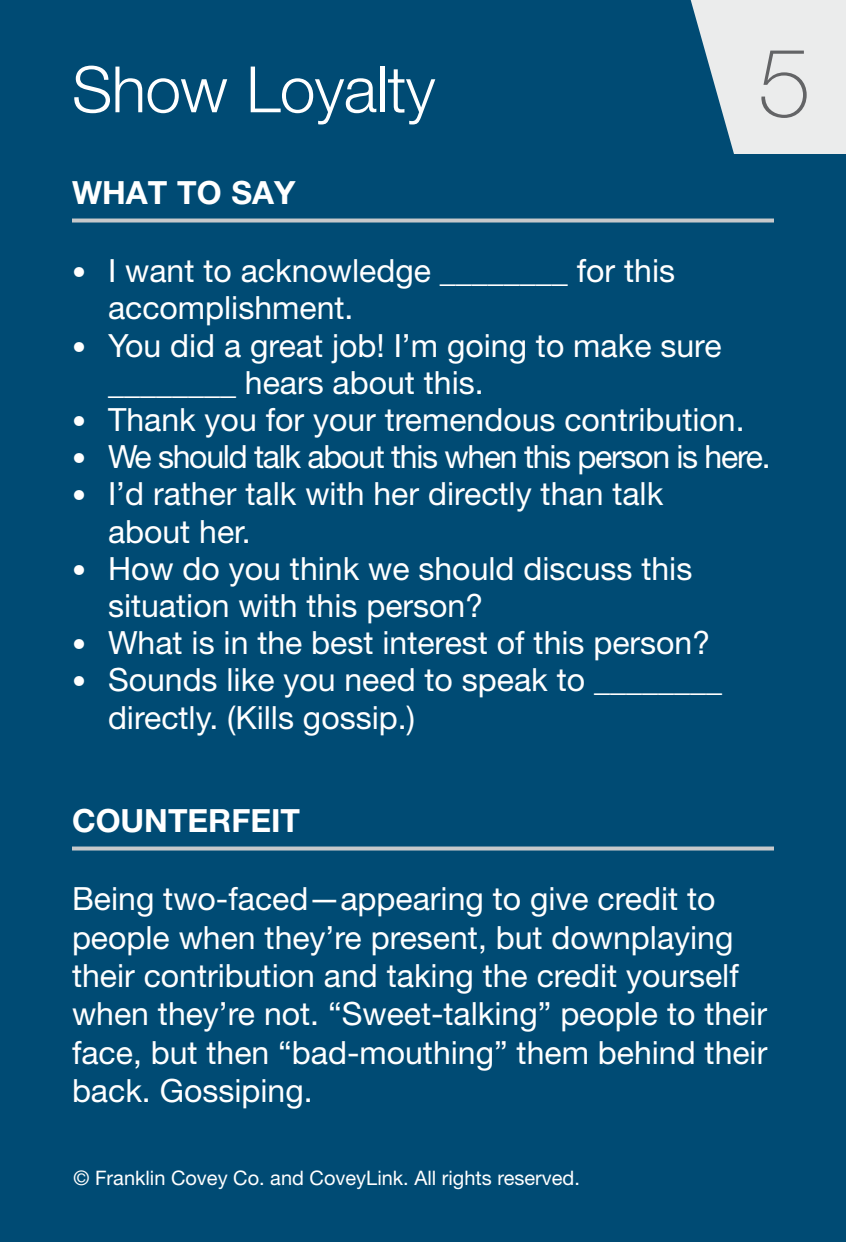
<style>
.page{position:relative;width:846px;height:1242px;background:#004b74}
.page>*{position:absolute;margin:0;border:0;box-sizing:border-box;transform-origin:0 0}
.t1{font:100 96px "Helvetica Neue LT Std";color:#636466}
.t2{font:300 64px "Helvetica Neue LT Std";letter-spacing:-.01em;color:#fff}
.t3{font:32px/38.4px "Helvetica Neue LT Std";color:#fff}
.t4{font:32px "Helvetica Neue LT Std";letter-spacing:-.04em;color:#fff}
.t5{font:700 32px "Helvetica Neue LT Std";color:#fff}
.t6{font:20px "Helvetica Neue LT Std";color:#fff}
.s1{font-weight:300;font-size:28px}
</style>
<div class="page">
<svg style="left:72px;top:847px;width:702px;height:4px;background:#afb9c0"></svg>
<svg style="left:72px;top:219px;width:702px;height:4px;background:#afb9c0"></svg>
<svg style="left:691px;top:0;width:155px;height:154px;background:#c7d3d9"></svg>
<h2 class="t2" style="left:72px;top:50px;width:365px">Show Loyalty</h2>
<p class="t5" style="left:72px;top:173px;width:225px">WHAT TO SAY</p>
<h1 class="t1" style="left:758px;top:28px;width:55px">5</h1>
<p class="t3" style="left:108px;top:252px;width:569px;line-height:37.2px;text-indent:-36px"><span class="s1">•</span> I want to acknowledge ________ for this accomplishment.</p>
<p class="t3" style="left:108px;top:326px;width:615px;line-height:37.2px;text-indent:-36px"><span class="s1">•</span> You did a great job! I’m going to make sure ________ hears about this.</p>
<p class="t3" style="left:72px;top:400px;width:674px"><span class="s1">•</span> Thank you for your tremendous contribution.</p>
<p class="t4" style="left:72px;top:438px;width:700px"><span class="s1">•</span> We should talk about this when this person is here.</p>
<p class="t3" style="left:108px;top:475px;width:557px;line-height:37.2px;text-indent:-36px"><span class="s1">•</span> I’d rather talk with her directly than talk about her.</p>
<p class="t3" style="left:108px;top:549px;width:586px;line-height:37.2px;text-indent:-36px"><span class="s1">•</span> How do you think we should discuss this situation with this person?</p>
<p class="t3" style="left:72px;top:623px;width:640px"><span class="s1">•</span> What is in the best interest of this person?</p>
<p class="t3" style="left:108px;top:661px;width:616px;line-height:37.2px;text-indent:-36px"><span class="s1">•</span> Sounds like you need to speak to ________ directly. (Kills gossip.)</p>
<p class="t5" style="left:72px;top:801px;width:230px">COUNTERFEIT</p>
<p class="t3" style="left:72px;top:879px;width:697px">Being two-faced—appearing to give credit to people when they’re present, but downplaying their contribution and taking the credit yourself when they’re not. “Sweet-talking” people to their face, but then “bad-mouthing” them behind their back. Gossiping.</p>
<p class="t6" style="left:74px;top:1166px;width:508px">© Franklin Covey Co. and CoveyLink. All rights reserved.</p>
</div>
